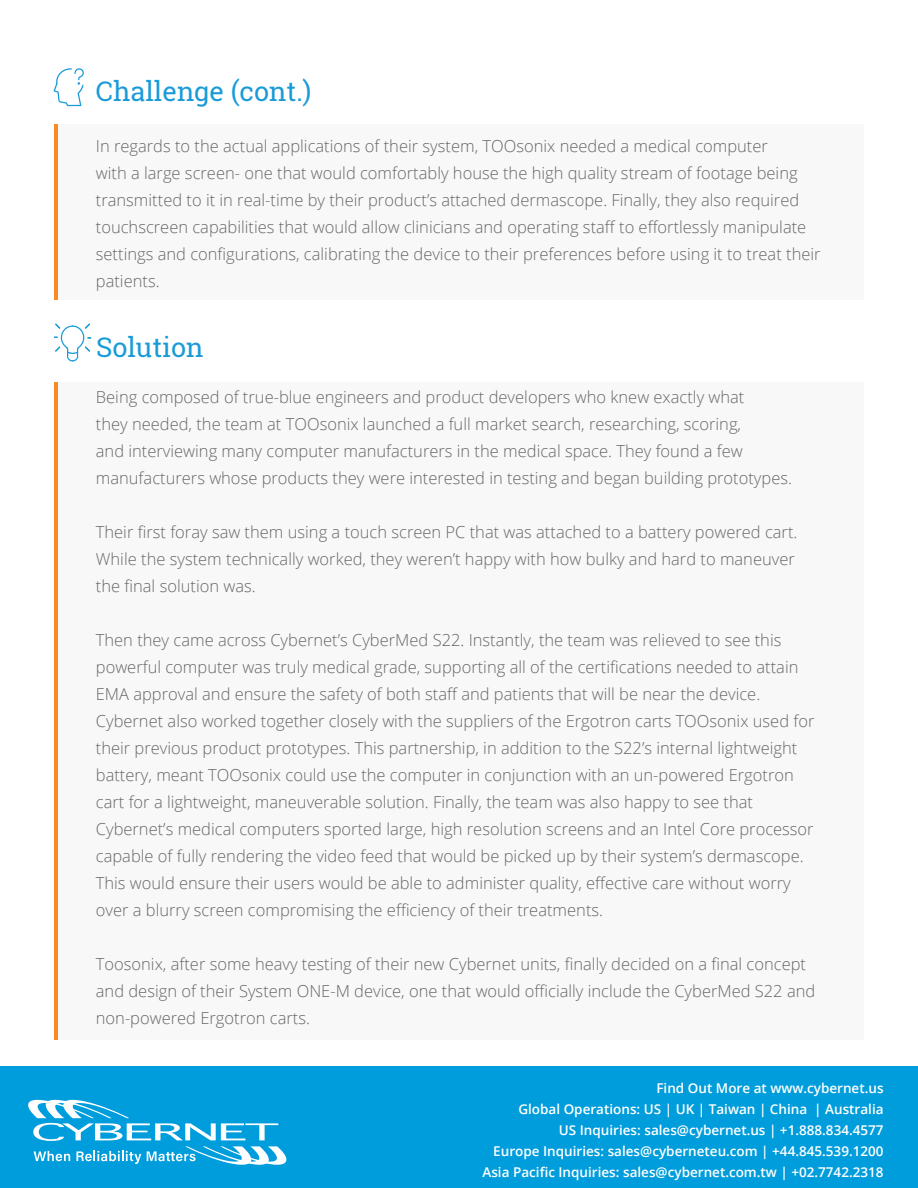
<style>
.page{position:relative;width:918px;height:1188px;background:#fff}
.page>*{position:absolute;margin:0;border:0;box-sizing:border-box;transform-origin:0 0}
.t1{font:27px "Roboto Slab";color:#199bd8}
.t2{font:300 16.5px/27px "Open Sans";color:#666}
.t3{font:600 13.5px "Open Sans";color:#fff}
</style>
<div class="page">
<div style="left:0;top:1067px;width:918px;height:121px;background:#009ddc"></div>
<svg style="left:28px;top:1100px;width:258px;height:65px"></svg>
<div style="left:54px;top:382px;width:810px;height:658px;background:#f8f8f8"></div>
<hr style="left:54px;top:382px;width:4px;height:658px;background:#f98b27">
<svg style="left:54px;top:324px;width:37px;height:37px"></svg>
<div style="left:54px;top:124px;width:810px;height:176px;background:#f8f8f8"></div>
<hr style="left:54px;top:124px;width:4px;height:176px;background:#f98b27">
<svg style="left:54px;top:68px;width:30px;height:38px"></svg>
<p class="t1" style="left:96px;top:73px;width:217px">Challenge (cont.)</p>
<p class="t2" style="left:96px;top:132px;width:726px">In regards to the actual applications of their system, TOOsonix needed a medical computer<br>with a large screen- one that would comfortably house the high quality stream of footage being transmitted to it in real-time by their product’s attached dermascope. Finally, they also required touchscreen capabilities that would allow clinicians and operating staff to effortlessly manipulate settings and configurations, calibrating the device to their preferences before using it to treat their patients.</p>
<p class="t1" style="left:96px;top:328px;width:109px">Solution</p>
<p class="t2" style="left:96px;top:383px;width:698px">Being composed of true-blue engineers and product developers who knew exactly what<br>they needed, the team at TOOsonix launched a full market search, researching, scoring,<br>and interviewing many computer manufacturers in the medical space. They found a few manufacturers whose products they were interested in testing and began building prototypes.</p>
<p class="t2" style="left:96px;top:518px;width:703px">Their first foray saw them using a touch screen PC that was attached to a battery powered cart.<br>While the system technically worked, they weren’t happy with how bulky and hard to maneuver the final solution was.</p>
<p class="t2" style="left:96px;top:626px;width:720px">Then they came across Cybernet’s CyberMed S22. Instantly, the team was relieved to see this powerful computer was truly medical grade, supporting all of the certifications needed to attain EMA approval and ensure the safety of both staff and patients that will be near the device.<br>Cybernet also worked together closely with the suppliers of the Ergotron carts TOOsonix used for their previous product prototypes. This partnership, in addition to the S22’s internal lightweight battery, meant TOOsonix could use the computer in conjunction with an un-powered Ergotron cart for a lightweight, maneuverable solution. Finally, the team was also happy to see that Cybernet’s medical computers sported large, high resolution screens and an Intel Core processor capable of fully rendering the video feed that would be picked up by their system’s dermascope.<br>This would ensure their users would be able to administer quality, effective care without worry over a blurry screen compromising the efficiency of their treatments.</p>
<p class="t2" style="left:96px;top:950px;width:721px">Toosonix, after some heavy testing of their new Cybernet units, finally decided on a final concept and design of their System ONE-M device, one that would officially include the CyberMed S22 and non-powered Ergotron carts.</p>
<p class="t3" style="left:656px;top:1079px;width:229px">Find Out More at www.cybernet.us</p>
<p class="t3" style="left:518px;top:1100px;width:367px">Global Operations: US | UK | Taiwan | China | Australia</p>
<p class="t3" style="left:559px;top:1121px;width:326px">US Inquiries: sales@cybernet.us | +1.888.834.4577</p>
<p class="t3" style="left:493px;top:1142px;width:392px">Europe Inquiries: sales@cyberneteu.com | +44.845.539.1200</p>
<p class="t3" style="left:482px;top:1163px;width:403px">Asia Pacific Inquiries: sales@cybernet.com.tw | +02.7742.2318</p>
</div>
